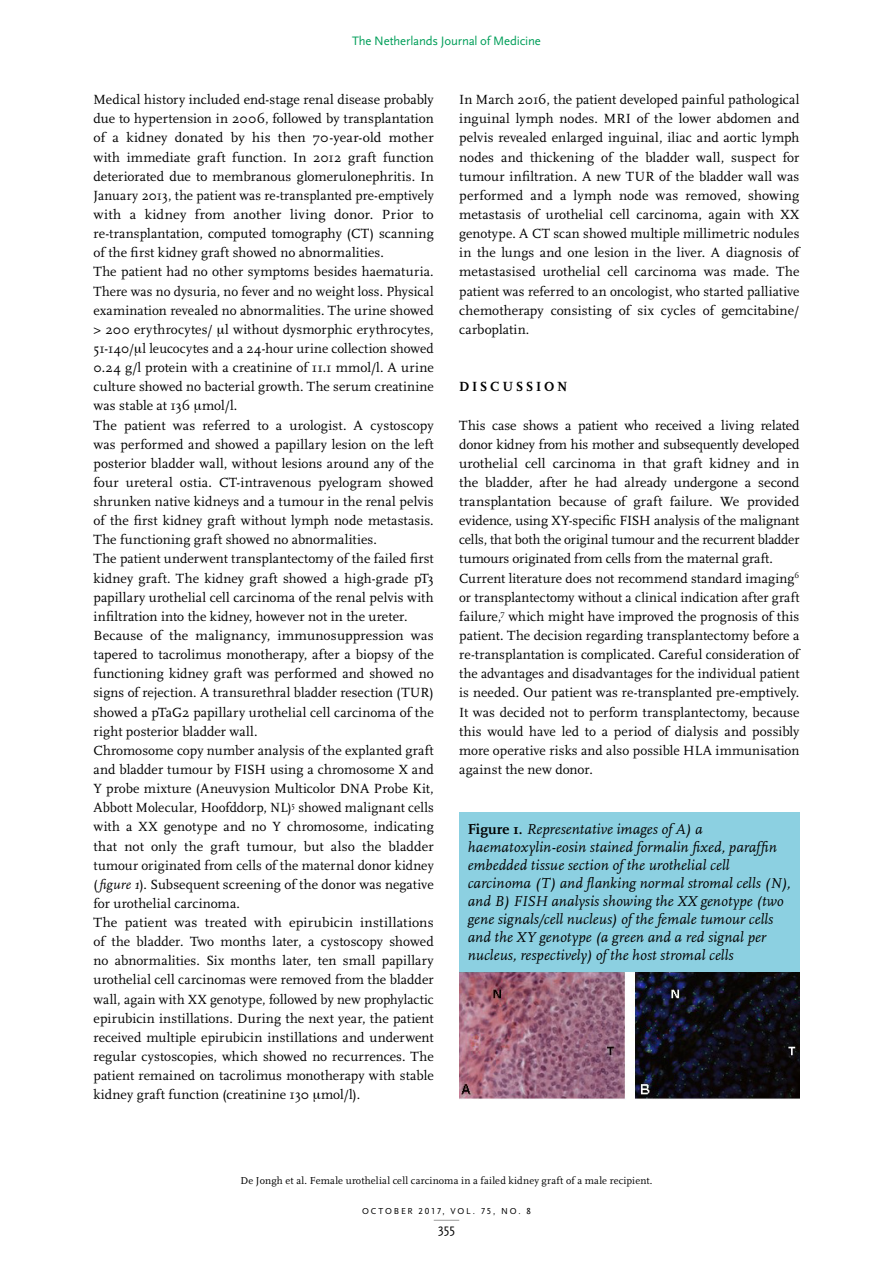
<style>
.page{position:relative;width:893px;height:1263px;background:#fff}
.page>*{position:absolute;margin:0;border:0;box-sizing:border-box;transform-origin:0 0}
.t1{font:italic 15px/18px "Scala";letter-spacing:.01em;color:#000}
.brood{font:13.8px/19.2px "Scala";letter-spacing:.005em;color:#000;text-align:justify}
.tussenkop_1{font:700 13.8px "Scala";letter-spacing:.19em;color:#000}
.t2{font:13.5px "Scala Sans";color:#000}
.t3{font:12.75px "Scala Sans";letter-spacing:-.01em;color:#009e59}
.runningtitle{font:10.5px "Scala";letter-spacing:.02em;color:#000}
.t4{font:9px "Scala Sans Caps";letter-spacing:.205em;color:#000}
.s1{font-style:italic}
.s2{font-weight:700;font-style:normal}
</style>
<div class="page">
<svg style="left:434px;top:1220px;width:25px;height:1px"></svg>
<div style="left:459px;top:812px;width:340px;height:161px;background:#8cd0e1"></div>
<img style="left:459px;top:973px;width:340px;height:126px">
<p class="t3" style="left:352px;top:34px;width:190px">The Netherlands Journal of Medicine</p>
<p class="brood" style="left:94px;top:90px;width:342px">Medical history included end-stage renal disease probably due to hypertension in 2006, followed by transplantation of a kidney donated by his then 70-year-old mother with immediate graft function. In 2012 graft function deteriorated due to membranous glomerulonephritis. In January 2013, the patient was re-transplanted pre-emptively with a kidney from another living donor. Prior to re-transplantation, computed tomography (CT) scanning of the first kidney graft showed no abnormalities.</p>
<p class="brood" style="left:94px;top:263px;width:342px">The patient had no other symptoms besides haematuria.<br>There was no dysuria, no fever and no weight loss. Physical examination revealed no abnormalities. The urine showed &gt; 200 erythrocytes/ l without dysmorphic erythrocytes, 51-140/ l leucocytes and a 24-hour urine collection showed 0.24 g/l protein with a creatinine of 11.1 mmol/l. A urine culture showed no bacterial growth. The serum creatinine was stable at 136 mol/l.</p>
<p class="brood" style="left:94px;top:416px;width:342px">The patient was referred to a urologist. A cystoscopy was performed and showed a papillary lesion on the left posterior bladder wall, without lesions around any of the four ureteral ostia. CT-intravenous pyelogram showed shrunken native kidneys and a tumour in the renal pelvis of the first kidney graft without lymph node metastasis.<br>The functioning graft showed no abnormalities.</p>
<p class="brood" style="left:94px;top:550px;width:342px">The patient underwent transplantectomy of the failed first kidney graft. The kidney graft showed a high-grade pT3 papillary urothelial cell carcinoma of the renal pelvis with infiltration into the kidney, however not in the ureter.</p>
<p class="brood" style="left:94px;top:626px;width:342px">Because of the malignancy, immunosuppression was tapered to tacrolimus monotherapy, after a biopsy of the functioning kidney graft was performed and showed no signs of rejection. A transurethral bladder resection (TUR) showed a pTaG2 papillary urothelial cell carcinoma of the right posterior bladder wall.</p>
<p class="brood" style="left:94px;top:741px;width:342px">Chromosome copy number analysis of the explanted graft and bladder tumour by FISH using a chromosome X and Y probe mixture (Aneuvysion Multicolor DNA Probe Kit, Abbott Molecular, Hoofddorp, NL)<sup>5</sup> showed malignant cells with a XX genotype and no Y chromosome, indicating that not only the graft tumour, but also the bladder tumour originated from cells of the maternal donor kidney (<span class="s1">figure 1</span>). Subsequent screening of the donor was negative for urothelial carcinoma.</p>
<p class="brood" style="left:94px;top:913px;width:342px">The patient was treated with epirubicin instillations of the bladder. Two months later, a cystoscopy showed no abnormalities. Six months later, ten small papillary urothelial cell carcinomas were removed from the bladder wall, again with XX genotype, followed by new prophylactic epirubicin instillations. During the next year, the patient received multiple epirubicin instillations and underwent regular cystoscopies, which showed no recurrences. The patient remained on tacrolimus monotherapy with stable kidney graft function (creatinine 130 mol/l).</p>
<p class="brood" style="left:459px;top:90px;width:342px">In March 2016, the patient developed painful pathological inguinal lymph nodes. MRI of the lower abdomen and pelvis revealed enlarged inguinal, iliac and aortic lymph nodes and thickening of the bladder wall, suspect for tumour infiltration. A new TUR of the bladder wall was performed and a lymph node was removed, showing metastasis of urothelial cell carcinoma, again with XX genotype. A CT scan showed multiple millimetric nodules in the lungs and one lesion in the liver. A diagnosis of metastasised urothelial cell carcinoma was made. The patient was referred to an oncologist, who started palliative chemotherapy consisting of six cycles of gemcitabine/ carboplatin.</p>
<p class="tussenkop_1" style="left:459px;top:379px;width:109px">DISCUSSION</p>
<p class="brood" style="left:459px;top:416px;width:342px">This case shows a patient who received a living related donor kidney from his mother and subsequently developed urothelial cell carcinoma in that graft kidney and in the bladder, after he had already undergone a second transplantation because of graft failure. We provided evidence, using XY-specific FISH analysis of the malignant cells, that both the original tumour and the recurrent bladder tumours originated from cells from the maternal graft.</p>
<p class="brood" style="left:459px;top:569px;width:342px">Current literature does not recommend standard imaging<sup>6 </sup>or transplantectomy without a clinical indication after graft failure,<sup>7</sup> which might have improved the prognosis of this patient. The decision regarding transplantectomy before a re-transplantation is complicated. Careful consideration of the advantages and disadvantages for the individual patient is needed. Our patient was re-transplanted pre-emptively.<br>It was decided not to perform transplantectomy, because this would have led to a period of dialysis and possibly more operative risks and also possible HLA immunisation against the new donor.</p>
<p class="t1" style="left:468px;top:821px;width:324px"><span class="s2">Figure 1.</span> Representative images of A) a haematoxylin-eosin stained formalin fixed, paraffin embedded tissue section of the urothelial cell carcinoma (T) and flanking normal stromal cells (N), and B) FISH analysis showing the XX genotype (two gene signals/cell nucleus) of the female tumour cells and the XY genotype (a green and a red signal per nucleus, respectively) of the host stromal cells</p>
<p class="runningtitle" style="left:240px;top:1174px;width:413px">De Jongh et al. Female urothelial cell carcinoma in a failed kidney graft of a male recipient.</p>
<p class="t4" style="left:362px;top:1206px;width:170px">OCTOBER 2017, VOL. 75, NO. 8</p>
<p class="t2" style="left:438px;top:1221px;width:18px">355</p>
</div>
